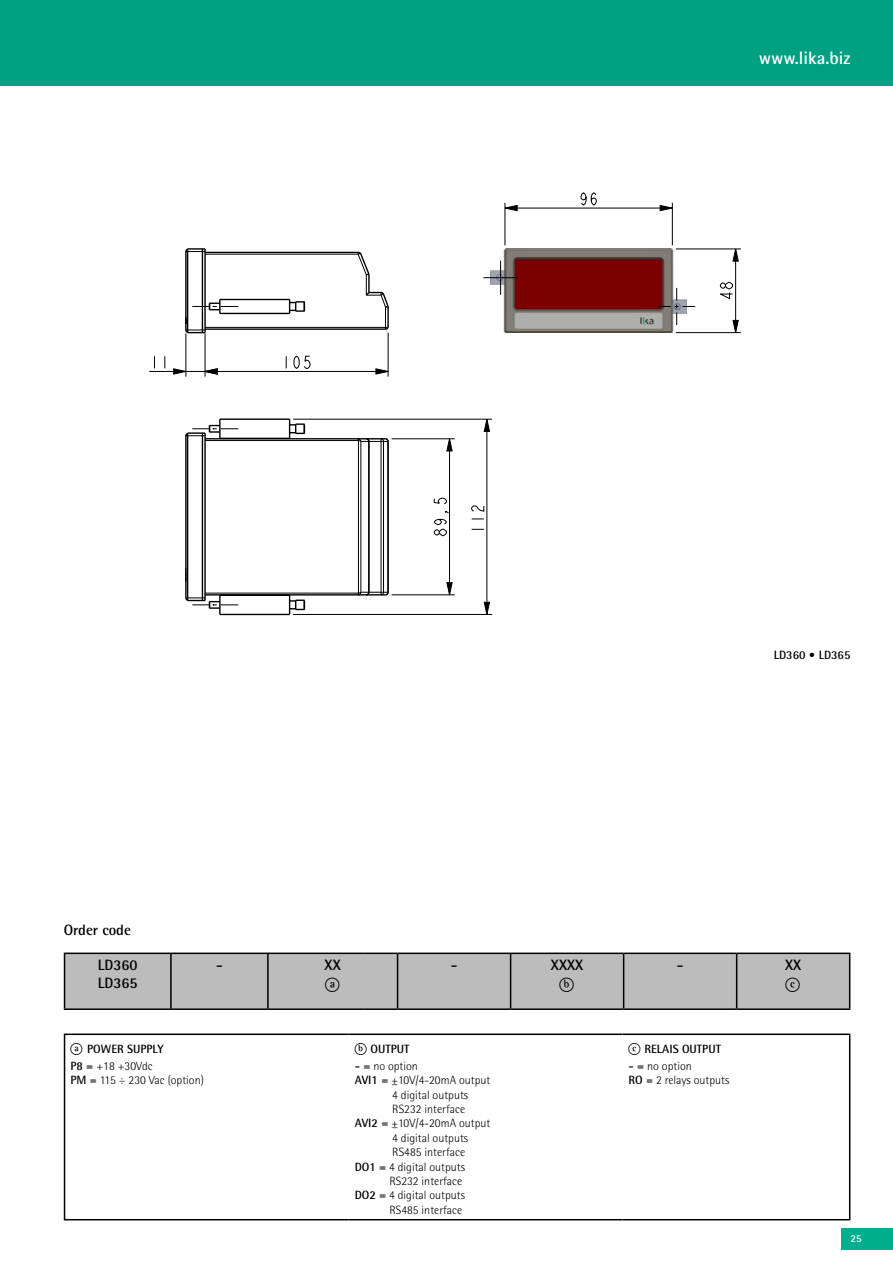
<style>
.page{position:relative;width:893px;height:1263px;background:#fff}
.page>*{position:absolute;margin:0;border:0;box-sizing:border-box;transform-origin:0 0}
.t1{font:700 18px "Rotis Semi Sans Pro";color:#fff}
.t2{font:18px "Rotis Circle";color:#000}
.t3{font:700 15px/18px "Rotis Semi Sans Pro";color:#000}
.t4{font:300 12px/14.4px "Rotis Semi Sans Pro";color:#000}
.t5{font:700 12px/16.6px "Rotis Semi Sans Pro";color:#000}
.t6{font:700 10.5px "Rotis Semi Sans Pro";color:#fff}
.s1{font-family:"Rotis Circle";font-weight:400;font-size:15px}
.s2{font-weight:300}
.s3{font-weight:700}
</style>
<div class="page">
<div style="left:842px;top:1228px;width:51px;height:21px;background:#00ae8d"></div>
<div style="left:0;top:0;width:893px;height:85px;background:#00a183"></div>
<div style="left:65px;top:954px;width:784px;height:54px;background:#bcbcbc"></div>
<hr style="left:64px;top:952px;width:107px;height:2px;background:#000">
<hr style="left:64px;top:954px;width:1px;height:54px;background:#000">
<hr style="left:171px;top:952px;width:97px;height:2px;background:#000">
<hr style="left:170px;top:954px;width:2px;height:54px;background:#000">
<hr style="left:268px;top:952px;width:97px;height:2px;background:#000">
<hr style="left:267px;top:954px;width:2px;height:54px;background:#000">
<hr style="left:365px;top:952px;width:33px;height:2px;background:#000">
<hr style="left:398px;top:952px;width:113px;height:2px;background:#000">
<hr style="left:397px;top:954px;width:1px;height:54px;background:#000">
<hr style="left:511px;top:952px;width:113px;height:2px;background:#000">
<hr style="left:510px;top:954px;width:1px;height:54px;background:#000">
<hr style="left:624px;top:952px;width:113px;height:2px;background:#000">
<hr style="left:623px;top:954px;width:1px;height:54px;background:#000">
<hr style="left:737px;top:952px;width:113px;height:2px;background:#000">
<hr style="left:736px;top:954px;width:1px;height:54px;background:#000">
<hr style="left:849px;top:954px;width:1px;height:54px;background:#000">
<hr style="left:64px;top:1008px;width:107px;height:2px;background:#000">
<hr style="left:171px;top:1008px;width:97px;height:2px;background:#000">
<hr style="left:268px;top:1008px;width:97px;height:2px;background:#000">
<hr style="left:365px;top:1008px;width:33px;height:2px;background:#000">
<hr style="left:398px;top:1008px;width:113px;height:2px;background:#000">
<hr style="left:511px;top:1008px;width:113px;height:2px;background:#000">
<hr style="left:624px;top:1008px;width:113px;height:2px;background:#000">
<hr style="left:737px;top:1008px;width:113px;height:2px;background:#000">
<hr style="left:64px;top:1035px;width:1px;height:184px;background:#000">
<hr style="left:64px;top:1033px;width:285px;height:2px;background:#000">
<hr style="left:64px;top:1219px;width:285px;height:1px;background:#000">
<hr style="left:849px;top:1035px;width:1px;height:184px;background:#000">
<hr style="left:622px;top:1033px;width:228px;height:2px;background:#000">
<hr style="left:622px;top:1219px;width:228px;height:1px;background:#000">
<hr style="left:349px;top:1033px;width:273px;height:2px;background:#000">
<hr style="left:349px;top:1219px;width:273px;height:1px;background:#000">
<img style="left:503px;top:249px;width:174px;height:84px">
<svg style="left:154px;top:356px;width:1px;height:12px"></svg>
<svg style="left:164px;top:356px;width:1px;height:12px"></svg>
<svg style="left:173px;top:368px;width:13px;height:7px"></svg>
<svg style="left:286px;top:356px;width:1px;height:12px"></svg>
<svg style="left:293px;top:355px;width:18px;height:14px"></svg>
<svg style="left:204px;top:368px;width:14px;height:7px"></svg>
<svg style="left:375px;top:368px;width:13px;height:7px"></svg>
<svg style="left:433px;top:511px;width:16px;height:26px"></svg>
<svg style="left:434px;top:497px;width:13px;height:8px"></svg>
<svg style="left:446px;top:582px;width:7px;height:14px"></svg>
<svg style="left:446px;top:439px;width:7px;height:13px"></svg>
<svg style="left:472px;top:529px;width:12px;height:1px"></svg>
<svg style="left:472px;top:519px;width:12px;height:1px"></svg>
<svg style="left:471px;top:505px;width:13px;height:7px"></svg>
<svg style="left:483px;top:418px;width:7px;height:14px"></svg>
<svg style="left:483px;top:601px;width:7px;height:13px"></svg>
<svg style="left:719px;top:281px;width:15px;height:19px"></svg>
<svg style="left:732px;top:248px;width:7px;height:14px"></svg>
<svg style="left:732px;top:320px;width:7px;height:12px"></svg>
<svg style="left:580px;top:192px;width:17px;height:14px"></svg>
<svg style="left:504px;top:205px;width:14px;height:7px"></svg>
<svg style="left:659px;top:205px;width:13px;height:7px"></svg>
<hr style="left:185px;top:251px;width:2px;height:80px;background:#000">
<hr style="left:187px;top:249px;width:1px;height:84px;background:#000">
<hr style="left:202px;top:249px;width:1px;height:84px;background:#000">
<hr style="left:204px;top:249px;width:2px;height:84px;background:#000">
<hr style="left:205px;top:328px;width:180px;height:2px;background:#000">
<hr style="left:205px;top:327px;width:180px;height:1px;background:#000">
<hr style="left:220px;top:313px;width:70px;height:1px;background:#000">
<hr style="left:220px;top:299px;width:70px;height:1px;background:#000">
<hr style="left:205px;top:254px;width:153px;height:1px;background:#000">
<hr style="left:205px;top:252px;width:153px;height:1px;background:#000">
<svg style="left:185px;top:248px;width:20px;height:5px"></svg>
<hr style="left:185px;top:435px;width:2px;height:164px;background:#000">
<hr style="left:187px;top:433px;width:1px;height:167px;background:#000">
<hr style="left:220px;top:614px;width:70px;height:1px;background:#000">
<hr style="left:202px;top:433px;width:1px;height:167px;background:#000">
<hr style="left:204px;top:433px;width:2px;height:167px;background:#000">
<hr style="left:220px;top:595px;width:70px;height:1px;background:#000">
<hr style="left:205px;top:594px;width:180px;height:1px;background:#000">
<hr style="left:205px;top:593px;width:153px;height:1px;background:#000">
<hr style="left:358px;top:441px;width:1px;height:152px;background:#000">
<hr style="left:360px;top:441px;width:1px;height:151px;background:#000">
<hr style="left:368px;top:441px;width:2px;height:151px;background:#000">
<hr style="left:205px;top:440px;width:153px;height:1px;background:#000">
<hr style="left:205px;top:438px;width:180px;height:1px;background:#000">
<hr style="left:381px;top:439px;width:1px;height:156px;background:#000">
<hr style="left:383px;top:441px;width:1px;height:151px;background:#000">
<hr style="left:387px;top:441px;width:2px;height:151px;background:#000">
<hr style="left:220px;top:418px;width:70px;height:2px;background:#000">
<svg style="left:357px;top:251px;width:32px;height:79px"></svg>
<svg style="left:357px;top:438px;width:32px;height:5px"></svg>
<svg style="left:357px;top:591px;width:32px;height:5px"></svg>
<hr style="left:186px;top:333px;width:1px;height:44px;background:#000">
<hr style="left:205px;top:333px;width:1px;height:44px;background:#000">
<hr style="left:149px;top:371px;width:239px;height:1px;background:#000">
<hr style="left:388px;top:333px;width:1px;height:44px;background:#000">
<hr style="left:293px;top:614px;width:199px;height:1px;background:#000">
<hr style="left:392px;top:594px;width:63px;height:1px;background:#000">
<hr style="left:392px;top:438px;width:63px;height:1px;background:#000">
<hr style="left:293px;top:419px;width:199px;height:1px;background:#000">
<hr style="left:449px;top:439px;width:1px;height:156px;background:#000">
<hr style="left:487px;top:419px;width:1px;height:195px;background:#000">
<hr style="left:505px;top:203px;width:1px;height:42px;background:#000">
<hr style="left:676px;top:332px;width:65px;height:1px;background:#000">
<hr style="left:676px;top:249px;width:65px;height:1px;background:#000">
<hr style="left:672px;top:203px;width:1px;height:42px;background:#000">
<hr style="left:505px;top:208px;width:167px;height:1px;background:#000">
<hr style="left:735px;top:249px;width:1px;height:84px;background:#000">
<svg style="left:185px;top:299px;width:53px;height:36px"></svg>
<svg style="left:289px;top:299px;width:17px;height:14px"></svg>
<svg style="left:185px;top:595px;width:53px;height:19px"></svg>
<svg style="left:185px;top:568px;width:2px;height:14px"></svg>
<svg style="left:289px;top:595px;width:17px;height:19px"></svg>
<svg style="left:185px;top:419px;width:53px;height:19px"></svg>
<svg style="left:289px;top:419px;width:17px;height:19px"></svg>
<svg style="left:483px;top:260px;width:35px;height:35px"></svg>
<svg style="left:658px;top:288px;width:37px;height:37px"></svg>
<h1 class="t1" style="left:759px;top:47px;width:93px">www.lika.biz</h1>
<p class="t5" style="left:774px;top:647px;width:78px">LD360 • LD365</p>
<p class="t3" style="left:64px;top:921px;width:69px">Order code</p>
<p class="t3" style="left:98px;top:956px;width:41px">LD360<br>LD365</p>
<p class="t3" style="left:216px;top:956px;width:8px">-</p>
<p class="t3" style="left:325px;top:956px;width:18px">XX</p>
<h1 class="t2" style="left:325px;top:975px;width:17px">A</h1>
<p class="t3" style="left:451px;top:956px;width:8px">-</p>
<p class="t3" style="left:551px;top:956px;width:34px">XXXX</p>
<h1 class="t2" style="left:560px;top:975px;width:17px">B</h1>
<p class="t5" style="left:71px;top:1041px;width:95px"><span class="s1">A</span> POWER SUPPLY<br>P8 = <span class="s2">+18 +30Vdc</span></p>
<p class="t4" style="left:71px;top:1073px;width:135px"><span class="s3">PM =</span> 115 ÷ 230 Vac (option)</p>
<p class="t5" style="left:355px;top:1041px;width:56px"><span class="s1">B</span> OUTPUT</p>
<p class="t4" style="left:355px;top:1058px;width:65px"><span class="s3">- =</span> no option</p>
<p class="t4" style="left:355px;top:1073px;width:137px"><span class="s3">AVI1 =</span> ±10V/4-20mA output</p>
<p class="t4" style="left:392px;top:1087px;width:77px">4 digital outputs</p>
<p class="t4" style="left:392px;top:1102px;width:74px">RS232 interface</p>
<p class="t4" style="left:355px;top:1116px;width:137px"><span class="s3">AVI2 =</span> ±10V/4-20mA output</p>
<p class="t4" style="left:392px;top:1130px;width:77px">4 digital outputs</p>
<p class="t4" style="left:392px;top:1145px;width:74px">RS485 interface</p>
<p class="t4" style="left:355px;top:1159px;width:112px"><span class="s3">DO1 =</span> 4 digital outputs</p>
<p class="t4" style="left:389px;top:1174px;width:74px">RS232 interface</p>
<p class="t4" style="left:355px;top:1188px;width:112px"><span class="s3">DO2 =</span> 4 digital outputs</p>
<p class="t4" style="left:389px;top:1202px;width:74px">RS485 interface</p>
<p class="t3" style="left:677px;top:956px;width:8px">-</p>
<p class="t3" style="left:785px;top:956px;width:18px">XX</p>
<h1 class="t2" style="left:786px;top:975px;width:17px">C</h1>
<p class="t5" style="left:628px;top:1041px;width:94px"><span class="s1">C</span> RELAIS OUTPUT</p>
<p class="t4" style="left:628px;top:1058px;width:102px"><span class="s3">- =</span> no option<br><span class="s3">RO =</span> 2 relays outputs</p>
<p class="t6" style="left:850px;top:1232px;width:13px">25</p>
</div>
